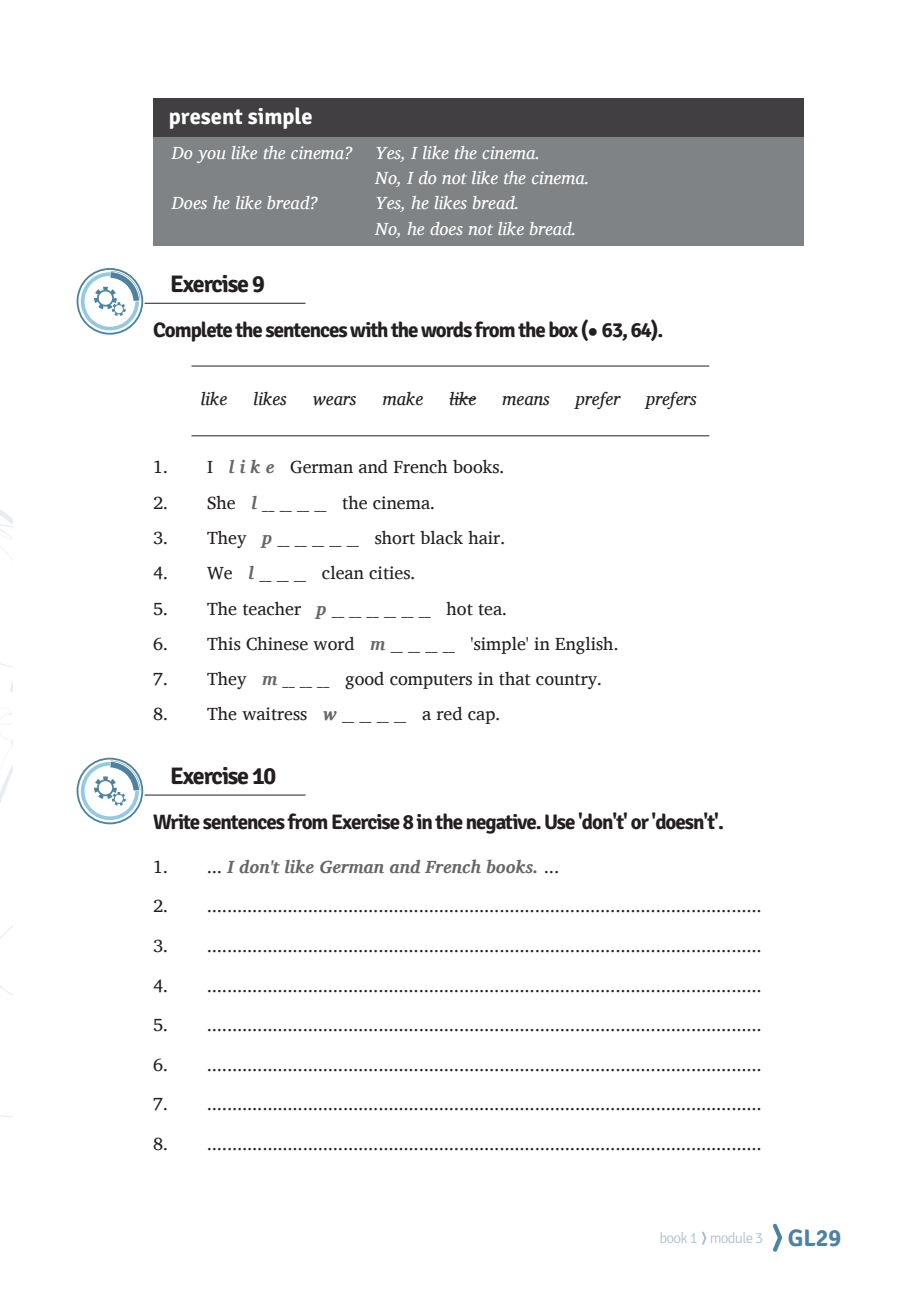
<style>
.page{position:relative;width:919px;height:1289px;background:#fff}
.page>*{position:absolute;margin:0;border:0;box-sizing:border-box;transform-origin:0 0}
.t1{font:700 24px "Signika Negative";letter-spacing:-.05em;color:#231f20}
.t2{font:700 22.5px "Signika Negative";color:#fff}
.t3{font:700 21px "Signika Negative";letter-spacing:-.05em;color:#231f20}
.t4{font:18px "Charis SIL";color:#231f20}
.t5{font:italic 18px/25.3px "Charis SIL";color:#fff}
.t6{font:italic 18px "Charis SIL";color:#231f20}
.t7{font:italic 700 18px "Charis SIL";color:#666}
.t8{font:300 15px "Signika Negative";letter-spacing:-.05em;color:#a6c0cf}
.s1{font-family:"Impact";font-weight:400;font-size:18px}
.s2{font-weight:700;font-style:italic;color:#666}
.s3{font-weight:400;font-style:normal;color:#231f20}
.s4{font-weight:700;font-size:24px;color:#4d83a1}
</style>
<div class="page">
<svg style="left:772px;top:1223px;width:10px;height:28px"></svg>
<svg style="left:702px;top:1231px;width:4px;height:13px"></svg>
<div style="left:153px;top:98px;width:651px;height:39px;background:#413f41"></div>
<div style="left:153px;top:137px;width:651px;height:108px;background:#808385"></div>
<hr style="left:145px;top:303px;width:160px;height:1px;background:#231f20">
<svg style="left:449px;top:398px;width:27px;height:1px"></svg>
<hr style="left:191px;top:366px;width:518px;height:1px;background:#231f20">
<hr style="left:191px;top:435px;width:518px;height:1px;background:#231f20">
<svg style="left:77px;top:268px;width:66px;height:66px"></svg>
<hr style="left:145px;top:794px;width:160px;height:1px;background:#231f20">
<svg style="left:77px;top:757px;width:66px;height:67px"></svg>
<p class="t2" style="left:169px;top:103px;width:145px">present simple</p>
<p class="t5" style="left:172px;top:140px;width:370px">Do you like the cinema? Yes, I like the cinema.</p>
<p class="t5" style="left:375px;top:165px;width:216px">No, I do not like the cinema.</p>
<p class="t5" style="left:172px;top:190px;width:148px">Does he like bread?</p>
<p class="t5" style="left:375px;top:190px;width:203px">Yes, he likes bread.<br>No, he does not like bread.</p>
<h1 class="t1" style="left:170px;top:269px;width:96px">Exercise 9</h1>
<p class="t3" style="left:153px;top:317px;width:512px">Complete the sentences with the words from the box (<span class="s1">●</span> 63, 64).</p>
<p class="t6" style="left:201px;top:388px;width:28px">like</p>
<p class="t6" style="left:253px;top:388px;width:35px">likes</p>
<p class="t6" style="left:313px;top:388px;width:45px">wears</p>
<p class="t6" style="left:383px;top:388px;width:42px">make</p>
<p class="t6" style="left:449px;top:388px;width:28px">like</p>
<p class="t6" style="left:502px;top:388px;width:49px">means</p>
<p class="t6" style="left:576px;top:388px;width:45px">prefer</p>
<p class="t6" style="left:646px;top:388px;width:52px">prefers</p>
<p class="t4" style="left:153px;top:456px;width:353px">1. I <span class="s2">l i k e</span> German and French books.</p>
<p class="t4" style="left:153px;top:492px;width:283px">2. She <span class="s2">l</span> __ __ __ __ the cinema.</p>
<p class="t4" style="left:153px;top:527px;width:354px">3. They <span class="s2">p</span> __ __ __ __ __ short black hair.</p>
<p class="t4" style="left:153px;top:562px;width:264px">4. We <span class="s2">l</span> __ __ __ clean cities.</p>
<p class="t4" style="left:153px;top:598px;width:355px">5. The teacher <span class="s2">p</span> __ __ __ __ __ __ hot tea.</p>
<p class="t4" style="left:153px;top:633px;width:467px">6. This Chinese word <span class="s2">m</span> __ __ __ __ 'simple' in English.</p>
<p class="t4" style="left:153px;top:668px;width:450px">7. They <span class="s2">m</span> __ __ __ good computers in that country.</p>
<p class="t4" style="left:153px;top:703px;width:349px">8. The waitress <span class="s2">w</span> __ __ __ __ a red cap.</p>
<h1 class="t1" style="left:170px;top:761px;width:108px">Exercise 10</h1>
<p class="t3" style="left:153px;top:809px;width:572px">Write sentences from Exercise 8 in the negative. Use 'don't' or 'doesn't'.</p>
<p class="t7" style="left:153px;top:856px;width:407px"><span class="s3">1. ...</span> I don't like German and French books. <span class="s3">...</span></p>
<p class="t4" style="left:153px;top:895px;width:610px">2. ..............................................................................................................</p>
<p class="t4" style="left:153px;top:935px;width:610px">3. ..............................................................................................................</p>
<p class="t4" style="left:153px;top:974px;width:610px">4. ..............................................................................................................</p>
<p class="t4" style="left:153px;top:1014px;width:610px">5. ..............................................................................................................</p>
<p class="t4" style="left:153px;top:1053px;width:610px">6. ..............................................................................................................</p>
<p class="t4" style="left:153px;top:1093px;width:610px">7. ..............................................................................................................</p>
<p class="t4" style="left:153px;top:1132px;width:610px">8. ..............................................................................................................</p>
<p class="t8" style="left:659px;top:1229px;width:183px">book 1 module 3 <span class="s4">GL29</span></p>
</div>
